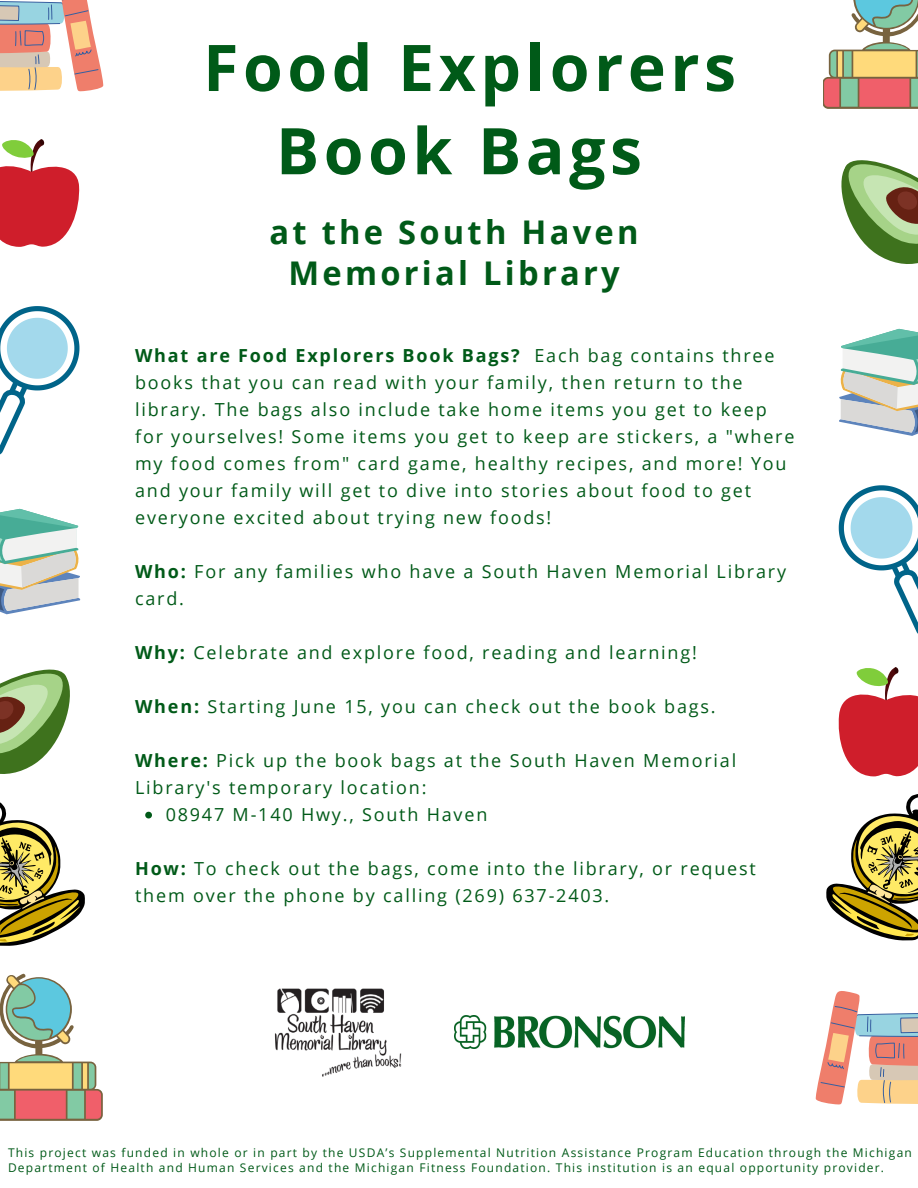
<style>
.page{position:relative;width:918px;height:1188px;background:#fff}
.page>*{position:absolute;margin:0;border:0;box-sizing:border-box;transform-origin:0 0}
.t1{font:700 64.35px/83.2px "Open Sans";letter-spacing:.07em;color:#005a18;text-align:center}
.t2{font:700 32.7px/41.7px "Open Sans";letter-spacing:.1em;color:#005a18;text-align:center}
.t3{font:18px/27px "Open Sans";letter-spacing:.1em;color:#005a18}
.t4{font:12px/15px "Open Sans";letter-spacing:.1em;color:#005a18}
.s1{font-weight:700}
</style>
<div class="page">
<img style="left:454px;top:1016px;width:231px;height:32px">
<svg style="left:145px;top:812px;width:7px;height:6px"></svg>
<img style="left:274px;top:988px;width:128px;height:89px">
<svg style="left:0;top:509px;width:80px;height:105px"></svg>
<svg style="left:0;top:139px;width:80px;height:108px"></svg>
<svg style="left:0;top:306px;width:80px;height:149px"></svg>
<svg style="left:0;top:0;width:104px;height:91px"></svg>
<svg style="left:0;top:669px;width:70px;height:105px"></svg>
<svg style="left:0;top:802px;width:85px;height:144px"></svg>
<svg style="left:826px;top:794px;width:92px;height:146px"></svg>
<svg style="left:841px;top:160px;width:77px;height:104px"></svg>
<svg style="left:839px;top:329px;width:79px;height:107px"></svg>
<svg style="left:839px;top:485px;width:79px;height:149px"></svg>
<svg style="left:838px;top:667px;width:80px;height:109px"></svg>
<svg style="left:815px;top:991px;width:103px;height:113px"></svg>
<svg style="left:0;top:974px;width:102px;height:147px"></svg>
<svg style="left:823px;top:0;width:95px;height:109px"></svg>
<p class="t1" style="left:203px;top:24px;width:534px">Food Explorers<br>Book Bags</p>
<p class="t2" style="left:270px;top:210px;width:371px">at the South Haven<br>Memorial Library</p>
<p class="t3" style="left:135px;top:341px;width:661px"><span class="s1">What are Food Explorers Book Bags?</span> Each bag contains three books that you can read with your family, then return to the library. The bags also include take home items you get to keep for yourselves! Some items you get to keep are stickers, a "where my food comes from" card game, healthy recipes, and more! You and your family will get to dive into stories about food to get everyone excited about trying new foods!</p>
<p class="t3" style="left:135px;top:557px;width:652px"><span class="s1">Who:</span> For any families who have a South Haven Memorial Library card.</p>
<p class="t3" style="left:135px;top:638px;width:563px"><span class="s1">Why:</span> Celebrate and explore food, reading and learning!</p>
<p class="t3" style="left:135px;top:692px;width:582px"><span class="s1">When:</span> Starting June 15, you can check out the book bags.</p>
<p class="t3" style="left:135px;top:746px;width:603px"><span class="s1">Where:</span> Pick up the book bags at the South Haven Memorial<br>Library's temporary location:</p>
<p class="t3" style="left:166px;top:800px;width:323px">08947 M-140 Hwy., South Haven</p>
<p class="t3" style="left:135px;top:854px;width:622px"><span class="s1">How:</span> To check out the bags, come into the library, or request them over the phone by calling (269) 637-2403.</p>
<p class="t4" style="left:8px;top:1145px;width:905px">This project was funded in whole or in part by the USDA’s Supplemental Nutrition Assistance Program Education through the Michigan<br>Department of Health and Human Services and the Michigan Fitness Foundation. This institution is an equal opportunity provider.</p>
</div>
